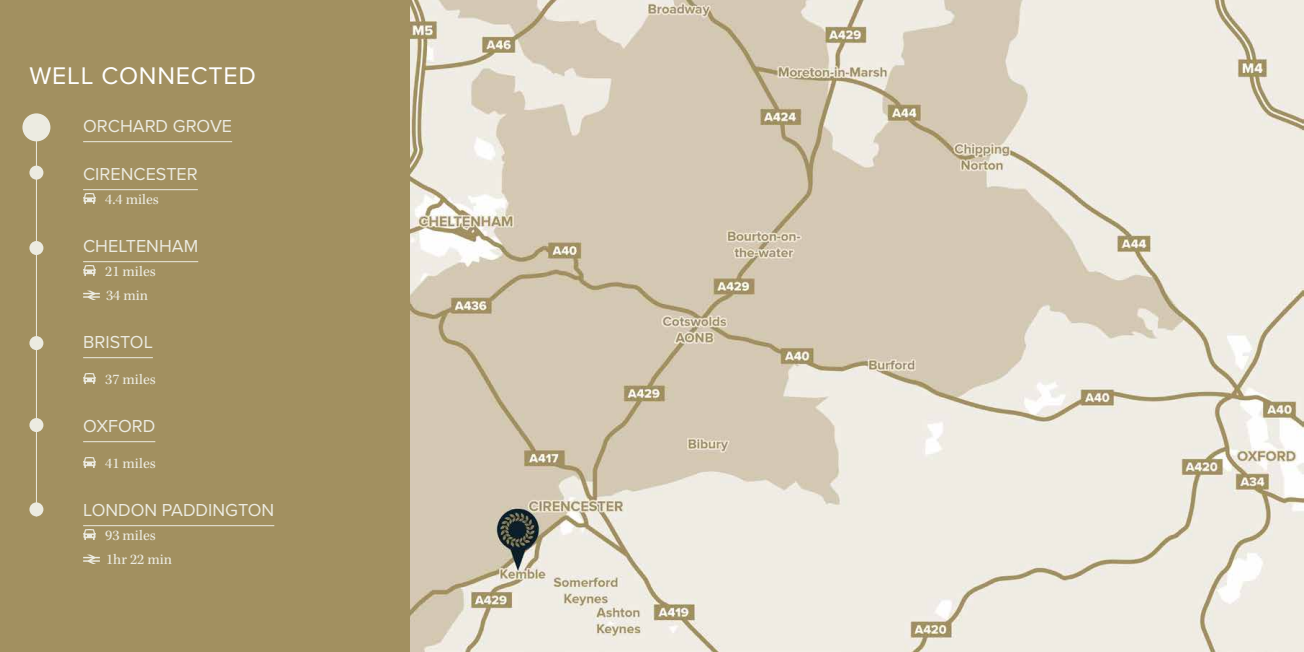
<style>
.page{position:relative;width:1304px;height:652px;background:#fff}
.page>*{position:absolute;margin:0;border:0;box-sizing:border-box;transform-origin:0 0}
.t1{font:25px "Proxima Nova";letter-spacing:.03em;color:#fff}
.t2{font:18px "Proxima Nova";color:#ecebe1}
.t3{font:15px/24px "Kepler Std";color:#ecebe1}
</style>
<div class="page">
<div style="left:0;top:0;width:652px;height:652px;background:#a29060"></div>
<hr style="left:83px;top:141px;width:149px;height:1px;background:#ecebe1">
<hr style="left:83px;top:261px;width:115px;height:1px;background:#ecebe1">
<svg style="left:83px;top:265px;width:13px;height:11px"></svg>
<svg style="left:83px;top:291px;width:17px;height:9px"></svg>
<hr style="left:83px;top:189px;width:115px;height:1px;background:#ecebe1">
<svg style="left:83px;top:193px;width:13px;height:11px"></svg>
<hr style="left:83px;top:441px;width:72px;height:1px;background:#ecebe1">
<svg style="left:83px;top:457px;width:13px;height:11px"></svg>
<hr style="left:83px;top:357px;width:70px;height:1px;background:#ecebe1">
<svg style="left:83px;top:373px;width:13px;height:11px"></svg>
<hr style="left:83px;top:525px;width:191px;height:1px;background:#ecebe1">
<svg style="left:83px;top:529px;width:13px;height:11px"></svg>
<svg style="left:83px;top:555px;width:17px;height:9px"></svg>
<hr style="left:36px;top:136px;width:1px;height:380px;background:#ecebe1">
<div style="left:22px;top:113px;width:28px;height:28px;background:#ecebe1;border-radius:50%"></div>
<div style="left:29px;top:166px;width:14px;height:14px;background:#ecebe1;border-radius:50%"></div>
<div style="left:29px;top:241px;width:14px;height:14px;background:#ecebe1;border-radius:50%"></div>
<div style="left:29px;top:336px;width:14px;height:14px;background:#ecebe1;border-radius:50%"></div>
<div style="left:29px;top:418px;width:14px;height:14px;background:#ecebe1;border-radius:50%"></div>
<div style="left:29px;top:502px;width:14px;height:14px;background:#ecebe1;border-radius:50%"></div>
<img style="left:410px;top:0;width:894px;height:652px">
<h1 class="t1" style="left:29px;top:57px;width:228px">WELL CONNECTED</h1>
<p class="t2" style="left:83px;top:113px;width:151px">ORCHARD GROVE</p>
<p class="t2" style="left:83px;top:161px;width:116px">CIRENCESTER</p>
<p class="t3" style="left:105px;top:188px;width:55px">4.4 miles</p>
<p class="t2" style="left:83px;top:233px;width:117px">CHELTENHAM</p>
<p class="t3" style="left:105px;top:260px;width:52px">21 miles<br>34 min</p>
<p class="t2" style="left:83px;top:329px;width:71px">BRISTOL</p>
<p class="t3" style="left:105px;top:368px;width:52px">37 miles</p>
<p class="t2" style="left:83px;top:413px;width:74px">OXFORD</p>
<p class="t3" style="left:105px;top:452px;width:52px">41 miles</p>
<p class="t2" style="left:83px;top:497px;width:193px">LONDON PADDINGTON</p>
<p class="t3" style="left:105px;top:524px;width:68px">93 miles<br>1hr 22 min</p>
</div>
